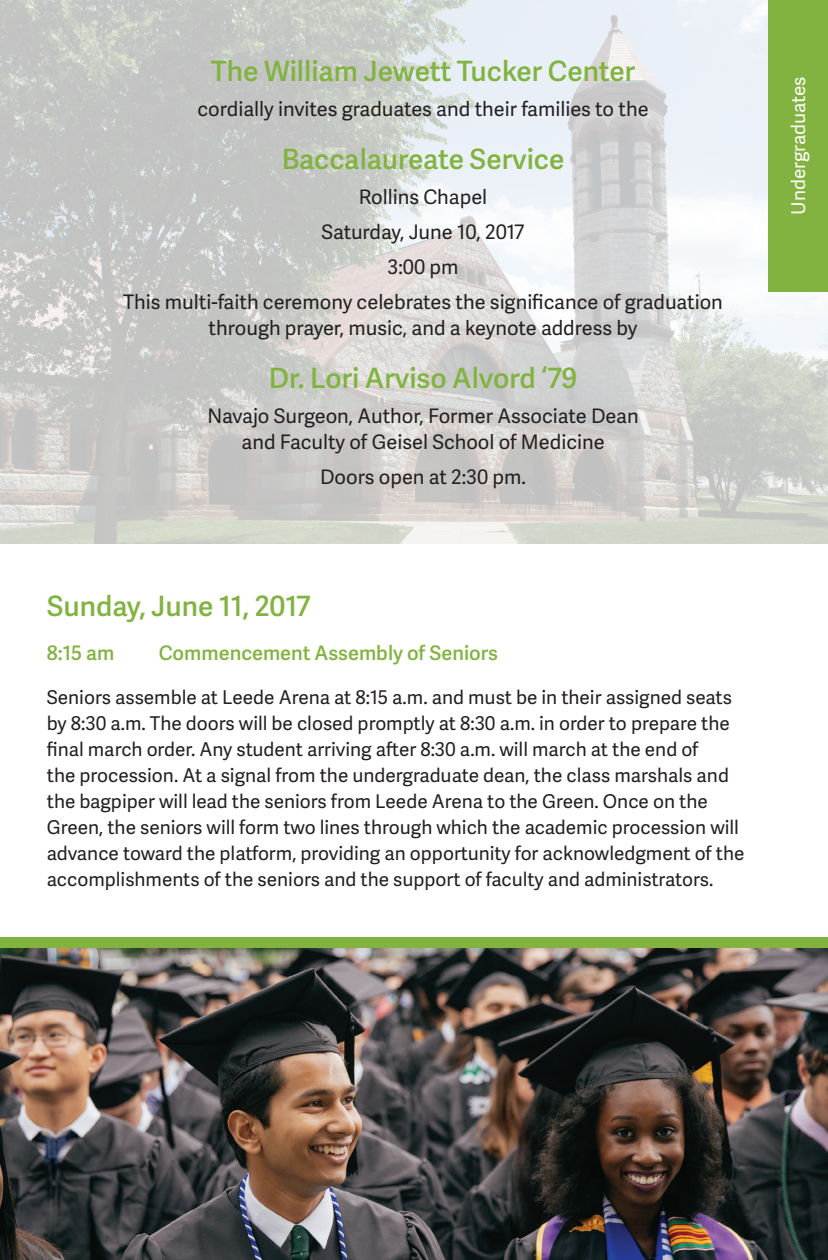
<style>
.page{position:relative;width:828px;height:1260px;background:#fff}
.page>*{position:absolute;margin:0;border:0;box-sizing:border-box;transform-origin:0 0}
.Green_Subhead_1{font:600 28px "Adelle Sans";color:#82b340}
.Body_Text{font:20px/26px "Adelle Sans";color:#231f20;text-align:center}
.Green_Subhead_1-2{font:600 20px "Adelle Sans";color:#82b340}
.Body_Text-2{font:19px/26px "Adelle Sans";color:#231f20}
.Body_copy{font:19px "Adelle Sans";color:#fff}
</style>
<div class="page">
<img style="left:0;top:0;width:828px;height:544px">
<img style="left:0;top:948px;width:828px;height:312px">
<div style="left:0;top:938px;width:828px;height:10px;background:#82b340"></div>
<div style="left:768px;top:0;width:60px;height:291px;background:#82b340"></div>
<p class="Green_Subhead_1" style="left:211px;top:55px;width:426px">The William Jewett Tucker Center</p>
<p class="Body_Text" style="left:198px;top:95px;width:453px">cordially invites graduates and their families to the</p>
<p class="Green_Subhead_1" style="left:282px;top:143px;width:284px">Baccalaureate Service</p>
<p class="Body_Text" style="left:359px;top:183px;width:130px">Rollins Chapel</p>
<p class="Body_Text" style="left:322px;top:218px;width:204px">Saturday, June 10, 2017</p>
<p class="Body_Text" style="left:388px;top:253px;width:73px">3:00 pm</p>
<p class="Body_Text" style="left:123px;top:288px;width:601px">This multi-faith ceremony celebrates the significance of graduation through prayer, music, and a keynote address by</p>
<p class="Green_Subhead_1" style="left:269px;top:362px;width:310px">Dr. Lori Arviso Alvord ‘79</p>
<p class="Body_Text" style="left:207px;top:402px;width:433px">Navajo Surgeon, Author, Former Associate Dean and Faculty of Geisel School of Medicine</p>
<p class="Body_Text" style="left:320px;top:463px;width:207px">Doors open at 2:30 pm.</p>
<p class="Green_Subhead_1" style="left:47px;top:590px;width:266px">Sunday, June 11, 2017</p>
<p class="Green_Subhead_1-2" style="left:47px;top:642px;width:69px">8:15 am</p>
<p class="Green_Subhead_1-2" style="left:159px;top:642px;width:341px">Commencement Assembly of Seniors</p>
<p class="Body_Text-2" style="left:47px;top:684px;width:699px">Seniors assemble at Leede Arena at 8:15 a.m. and must be in their assigned seats by 8:30 a.m. The doors will be closed promptly at 8:30 a.m. in order to prepare the final march order. Any student arriving after 8:30 a.m. will march at the end of<br>the procession. At a signal from the undergraduate dean, the class marshals and the bagpiper will lead the seniors from Leede Arena to the Green. Once on the Green, the seniors will form two lines through which the academic procession will advance toward the platform, providing an opportunity for acknowledgment of the accomplishments of the seniors and the support of faculty and administrators.</p>
<p class="Body_copy" style="left:785px;top:215px;width:140px;rotate:-90deg">Undergraduates</p>
</div>
